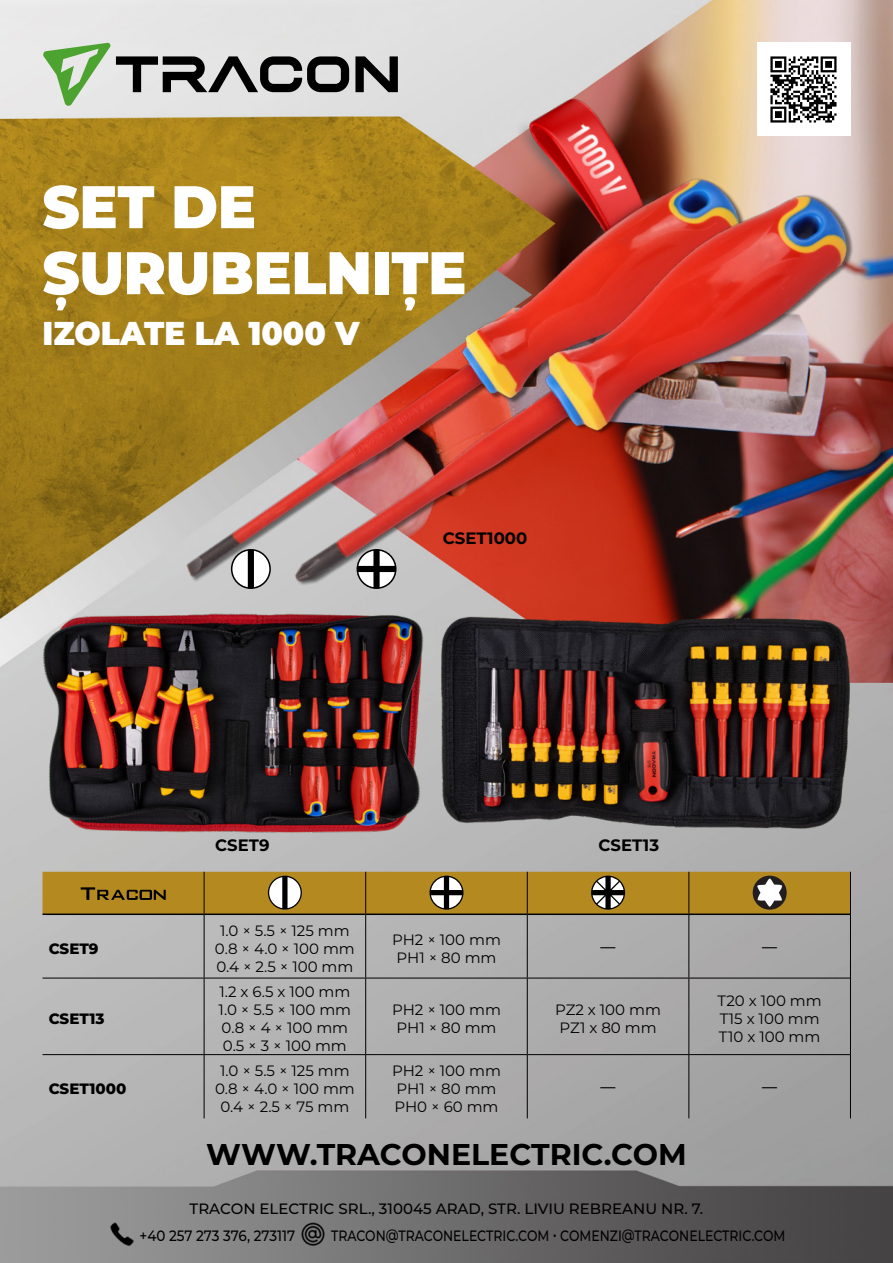
<style>
.page{position:relative;width:893px;height:1263px;background:#fff}
.page>*{position:absolute;margin:0;border:0;box-sizing:border-box;transform-origin:0 0}
.t1{font:900 60px/66px "Montserrat";color:#fff;scale:.94 1}
.t2{font:900 33px "Montserrat";color:#fff;scale:.94 1}
.t3{font:700 30px "Montserrat";color:#000}
.t4{font:700 16.5px "Montserrat";color:#000}
.t5{font:15px/18px "Montserrat";color:#000}
.t6{font:500 15px/27px "Montserrat";color:#000}
.t7{font:500 15px "Montserrat";color:#000;scale:.83 1}
.t8{font:800 15px "Montserrat";color:#000}
.t9{font:condensed 15px "Helvetica Neue LT Pro";color:#000}
</style>
<div class="page">
<img style="left:0;top:0;width:893px;height:1263px">
<svg style="left:355px;top:56px;width:43px;height:36px;background:#5e5e5e"></svg>
<svg style="left:43px;top:43px;width:306px;height:64px;background:#abb2a9"></svg>
<img style="left:757px;top:43px;width:93px;height:93px">
<hr style="left:850px;top:872px;width:1px;height:42px;background:#000">
<hr style="left:204px;top:915px;width:1px;height:63px;background:#000">
<hr style="left:365px;top:915px;width:1px;height:63px;background:#000">
<hr style="left:527px;top:915px;width:1px;height:63px;background:#000">
<hr style="left:689px;top:915px;width:1px;height:63px;background:#000">
<hr style="left:850px;top:914px;width:1px;height:64px;background:#000">
<hr style="left:204px;top:978px;width:1px;height:76px;background:#000">
<hr style="left:365px;top:978px;width:1px;height:76px;background:#000">
<hr style="left:527px;top:978px;width:1px;height:76px;background:#000">
<hr style="left:689px;top:978px;width:1px;height:76px;background:#000">
<hr style="left:850px;top:978px;width:1px;height:76px;background:#000">
<hr style="left:204px;top:1055px;width:1px;height:63px;background:#000">
<hr style="left:365px;top:1055px;width:1px;height:63px;background:#000">
<hr style="left:527px;top:1055px;width:1px;height:63px;background:#000">
<hr style="left:689px;top:1055px;width:1px;height:63px;background:#000">
<hr style="left:850px;top:1054px;width:1px;height:64px;background:#000">
<hr style="left:43px;top:913px;width:161px;height:2px;background:#000">
<hr style="left:204px;top:913px;width:162px;height:2px;background:#000">
<hr style="left:366px;top:913px;width:161px;height:2px;background:#000">
<hr style="left:527px;top:913px;width:162px;height:2px;background:#000">
<hr style="left:689px;top:913px;width:161px;height:2px;background:#000">
<hr style="left:43px;top:978px;width:161px;height:1px;background:#000">
<hr style="left:204px;top:978px;width:162px;height:1px;background:#000">
<hr style="left:366px;top:978px;width:161px;height:1px;background:#000">
<hr style="left:527px;top:978px;width:162px;height:1px;background:#000">
<hr style="left:689px;top:978px;width:161px;height:1px;background:#000">
<hr style="left:43px;top:1054px;width:161px;height:1px;background:#000">
<hr style="left:204px;top:1054px;width:162px;height:1px;background:#000">
<hr style="left:366px;top:1054px;width:161px;height:1px;background:#000">
<hr style="left:527px;top:1054px;width:162px;height:1px;background:#000">
<hr style="left:689px;top:1054px;width:161px;height:1px;background:#000">
<svg style="left:43px;top:872px;width:807px;height:42px;background:#aa8529"></svg>
<img style="left:517px;top:96px;width:153px;height:63px">
<img style="left:161px;top:159px;width:602px;height:454px">
<img style="left:261px;top:165px;width:616px;height:459px">
<img style="left:437px;top:614px;width:417px;height:217px">
<img style="left:43px;top:613px;width:380px;height:219px">
<svg style="left:231px;top:549px;width:40px;height:40px"></svg>
<svg style="left:357px;top:549px;width:39px;height:40px"></svg>
<img style="left:109px;top:1222px;width:25px;height:25px">
<img style="left:301px;top:1222px;width:25px;height:25px">
<h1 class="t1" style="left:43px;top:170px;width:452px">SET DE<br>ȘURUBELNIȚE</h1>
<h2 class="t2" style="left:43px;top:308px;width:339px">IZOLATE LA 1000 V</h2>
<p class="t4" style="left:443px;top:526px;width:86px">CSET1000</p>
<p class="t4" style="left:215px;top:833px;width:56px">CSET9</p>
<p class="t4" style="left:598px;top:833px;width:62px">CSET13</p>
<p class="t8" style="left:49px;top:937px;width:51px">CSET9</p>
<p class="t8" style="left:49px;top:1007px;width:57px">CSET13</p>
<p class="t8" style="left:49px;top:1078px;width:79px">CSET1000</p>
<p class="t5" style="left:215px;top:921px;width:141px;text-align:center">1.0 × 5.5 × 125 mm<br>0.8 × 4.0 × 100 mm<br>0.4 × 2.5 × 100 mm</p>
<p class="t5" style="left:392px;top:930px;width:110px">PH2 × 100 mm<br>PH1 × 80 mm</p>
<p class="t9" style="left:601px;top:938px;width:16px">—</p>
<p class="t9" style="left:762px;top:938px;width:16px">—</p>
<p class="t5" style="left:219px;top:982px;width:134px">1.2 x 6.5 x 100 mm<br>1.0 × 5.5 × 100 mm<br>0.8 × 4 × 100 mm<br>0.5 × 3 × 100 mm</p>
<p class="t5" style="left:392px;top:1000px;width:110px">PH2 × 100 mm<br>PH1 × 80 mm</p>
<p class="t5" style="left:555px;top:1000px;width:107px">PZ2 x 100 mm<br>PZ1 x 80 mm</p>
<p class="t5" style="left:718px;top:991px;width:106px">T20 x 100 mm<br>T15 x 100 mm<br>T10 x 100 mm</p>
<p class="t5" style="left:215px;top:1061px;width:141px;text-align:center">1.0 × 5.5 × 125 mm<br>0.8 × 4.0 × 100 mm<br>0.4 × 2.5 × 75 mm</p>
<p class="t5" style="left:392px;top:1061px;width:110px">PH2 × 100 mm<br>PH1 × 80 mm<br>PH0 × 60 mm</p>
<p class="t9" style="left:601px;top:1078px;width:16px">—</p>
<p class="t9" style="left:762px;top:1078px;width:16px">—</p>
<h3 class="t3" style="left:206px;top:1133px;width:482px">WWW.TRACONELECTRIC.COM</h3>
<p class="t6" style="left:140px;top:1194px;width:565px;text-indent:50px">TRACON ELECTRIC SRL., 310045 ARAD, STR. LIVIU REBREANU NR. 7. +40 257 273 376, 273117</p>
<p class="t7" style="left:331px;top:1225px;width:549px">TRACON@TRACONELECTRIC.COM • COMENZI@TRACONELECTRIC.COM</p>
</div>
